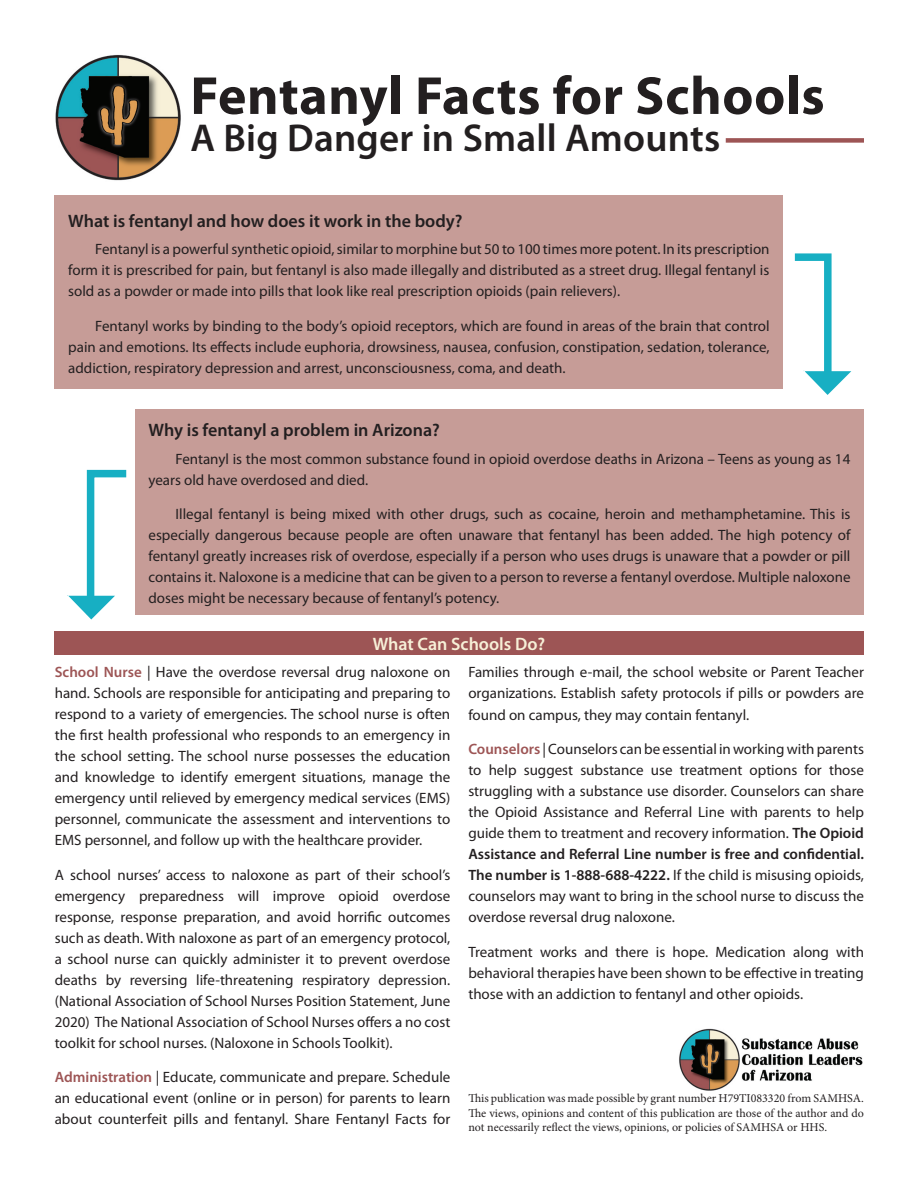
<style>
.page{position:relative;width:918px;height:1188px;background:#fff}
.page>*{position:absolute;margin:0;border:0;box-sizing:border-box;transform-origin:0 0}
.t1{font:700 54px "Myriad Pro";letter-spacing:.01em;color:#231f20}
.t2{font:600 39px "Myriad Pro";letter-spacing:.005em;color:#231f20}
.t3{font:600 18px "Myriad Pro";color:#231f20}
.t4{font:600 18px "Myriad Pro";color:#f7f0d8}
.t5{font:15px/21px "Myriad Pro";color:#231f20;text-align:justify}
.t6{font:12px/14.4px "Minion Pro";color:#231f20;text-align:justify}
.s1{font-weight:600;color:#9d5555}
.s2{font-weight:600}
</style>
<div class="page">
<img style="left:679px;top:1028px;width:184px;height:63px">
<img style="left:55px;top:55px;width:126px;height:126px">
<div style="left:726px;top:138px;width:138px;height:5px;background:#9d5555"></div>
<div style="left:55px;top:195px;width:728px;height:194px;background:#c69c97"></div>
<div style="left:135px;top:409px;width:729px;height:206px;background:#c69c97"></div>
<div style="left:54px;top:631px;width:810px;height:24px;background:#9d5555"></div>
<svg style="left:68px;top:469px;width:59px;height:151px"></svg>
<svg style="left:794px;top:253px;width:57px;height:142px"></svg>
<h1 class="t1" style="left:190px;top:61px;width:636px">Fentanyl Facts for Schools</h1>
<h2 class="t2" style="left:190px;top:114px;width:531px">A Big Danger in Small Amounts</h2>
<p class="t3" style="left:68px;top:209px;width:396px">What is fentanyl and how does it work in the body?</p>
<p class="t5" style="left:68px;top:239px;width:703px;text-indent:27px">Fentanyl is a powerful synthetic opioid, similar to morphine but 50 to 100 times more potent. In its prescription form it is prescribed for pain, but fentanyl is also made illegally and distributed as a street drug. Illegal fentanyl is sold as a powder or made into pills that look like real prescription opioids (pain relievers).</p>
<p class="t5" style="left:68px;top:315px;width:703px;text-indent:27px">Fentanyl works by binding to the body’s opioid receptors, which are found in areas of the brain that control pain and emotions. Its effects include euphoria, drowsiness, nausea, confusion, constipation, sedation, tolerance, addiction, respiratory depression and arrest, unconsciousness, coma, and death.</p>
<p class="t3" style="left:148px;top:419px;width:293px">Why is fentanyl a problem in Arizona?</p>
<p class="t5" style="left:148px;top:448px;width:703px;text-indent:27px">Fentanyl is the most common substance found in opioid overdose deaths in Arizona – Teens as young as 14 years old have overdosed and died.</p>
<p class="t5" style="left:148px;top:504px;width:704px;text-indent:27px">Illegal fentanyl is being mixed with other drugs, such as cocaine, heroin and methamphetamine. This is especially dangerous because people are often unaware that fentanyl has been added. The high potency of fentanyl greatly increases risk of overdose, especially if a person who uses drugs is unaware that a powder or pill contains it. Naloxone is a medicine that can be given to a person to reverse a fentanyl overdose. Multiple naloxone doses might be necessary because of fentanyl’s potency.</p>
<p class="t4" style="left:373px;top:633px;width:174px">What Can Schools Do?</p>
<p class="t5" style="left:55px;top:661px;width:397px"><span class="s1">School Nurse</span> | Have the overdose reversal drug naloxone on hand. Schools are responsible for anticipating and preparing to respond to a variety of emergencies. The school nurse is often the first health professional who responds to an emergency in the school setting. The school nurse possesses the education and knowledge to identify emergent situations, manage the emergency until relieved by emergency medical services (EMS) personnel, communicate the assessment and interventions to EMS personnel, and follow up with the healthcare provider.</p>
<p class="t5" style="left:55px;top:864px;width:397px">A school nurses’ access to naloxone as part of their school’s emergency preparedness will improve opioid overdose response, response preparation, and avoid horrific outcomes such as death. With naloxone as part of an emergency protocol, a school nurse can quickly administer it to prevent overdose deaths by reversing life-threatening respiratory depression. (National Association of School Nurses Position Statement, June 2020) The National Association of School Nurses offers a no cost toolkit for school nurses. (Naloxone in Schools Toolkit).</p>
<p class="t5" style="left:55px;top:1066px;width:397px"><span class="s1">Administration</span> | Educate, communicate and prepare. Schedule an educational event (online or in person) for parents to learn about counterfeit pills and fentanyl. Share Fentanyl Facts for</p>
<p class="t5" style="left:468px;top:661px;width:397px">Families through e-mail, the school website or Parent Teacher organizations. Establish safety protocols if pills or powders are found on campus, they may contain fentanyl.</p>
<p class="t5" style="left:468px;top:739px;width:397px"><span class="s1">Counselors</span> | Counselors can be essential in working with parents to help suggest substance use treatment options for those struggling with a substance use disorder. Counselors can share the Opioid Assistance and Referral Line with parents to help guide them to treatment and recovery information. <span class="s2">The Opioid Assistance and Referral Line number is free and confidential.<br>The number is 1-888-688-4222.</span> If the child is misusing opioids, counselors may want to bring in the school nurse to discuss the overdose reversal drug naloxone.</p>
<p class="t5" style="left:468px;top:941px;width:397px">Treatment works and there is hope. Medication along with behavioral therapies have been shown to be effective in treating those with an addiction to fentanyl and other opioids.</p>
<p class="t6" style="left:468px;top:1091px;width:397px">This publication was made possible by grant number H79TI083320 from SAMHSA.<br>The views, opinions and content of this publication are those of the author and do not necessarily reflect the views, opinions, or policies of SAMHSA or HHS.</p>
</div>
